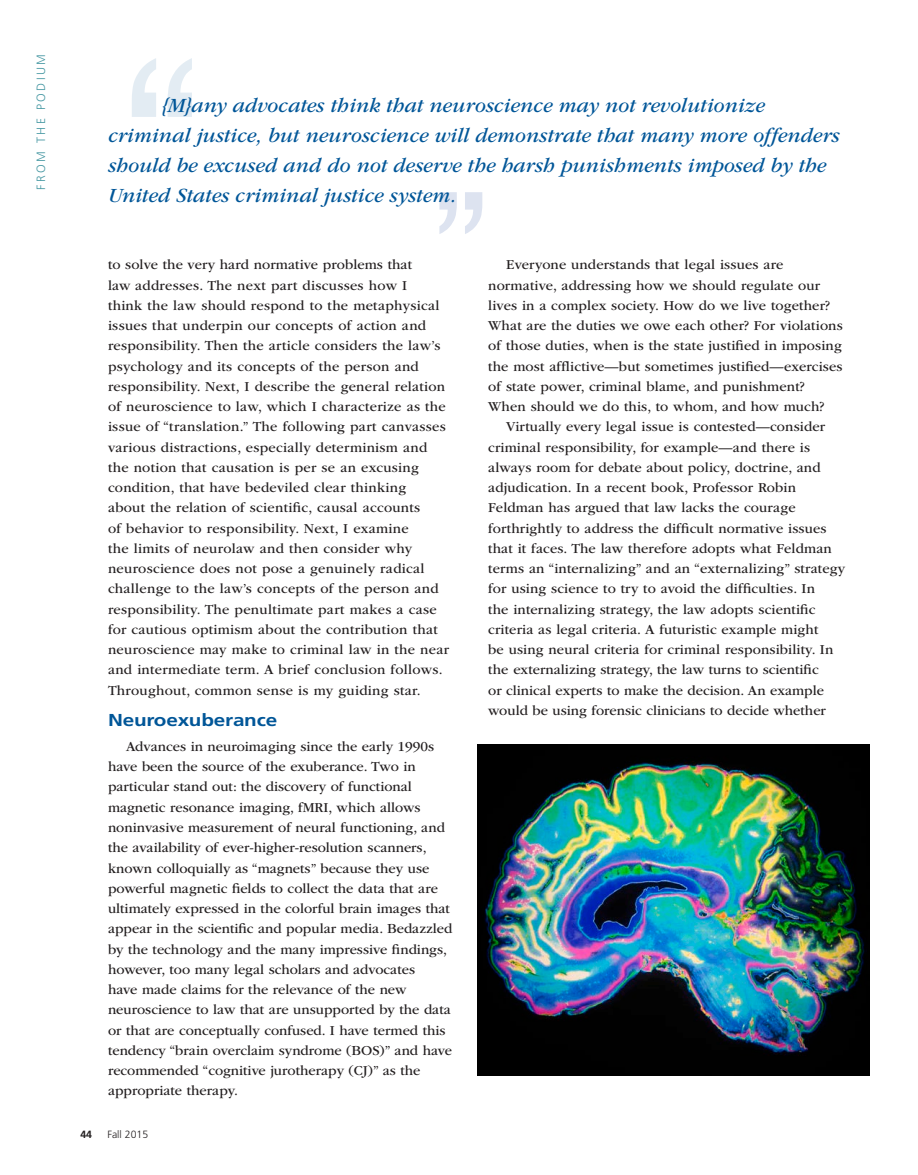
<style>
.page{position:relative;width:918px;height:1175px;background:#fff}
.page>*{position:absolute;margin:0;border:0;box-sizing:border-box;transform-origin:0 0}
.large_quote_italic_2{font:italic 21px/30px "ITC Garamond Std";color:#015698}
.subhead_f12{font:700 17.25px "Frutiger LT Std";letter-spacing:-.01em;color:#015698;scale:1.2 1}
.Body_GB{font:14.25px/20.2px "ITC Garamond Std";letter-spacing:.01em;color:#231f20}
.Section_heading_righ{font:300 12px "Frutiger LT Std";letter-spacing:.2em;color:#4597a2}
.t1{font:300 10.5px "Frutiger LT Std";color:#231f20}
.t2{font:700 10.5px "Frutiger LT Std";color:#231f20}
</style>
<div class="page">
<img style="left:477px;top:744px;width:393px;height:331px">
<svg style="left:132px;top:58px;width:60px;height:59px"></svg>
<svg style="left:439px;top:192px;width:43px;height:42px"></svg>
<p class="Section_heading_righ" style="left:34px;top:190px;width:137px;rotate:-90deg">FROM THE PODIUM</p>
<p class="large_quote_italic_2" style="left:108px;top:91px;width:733px;text-indent:54px">{M}any advocates think that neuroscience may not revolutionize criminal justice, but neuroscience will demonstrate that many more offenders should be excused and do not deserve the harsh punishments imposed by the United States criminal justice system.</p>
<p class="Body_GB" style="left:108px;top:255px;width:343px">to solve the very hard normative problems that<br>law addresses. The next part discusses how I<br>think the law should respond to the metaphysical issues that underpin our concepts of action and responsibility. Then the article considers the law’s psychology and its concepts of the person and responsibility. Next, I describe the general relation of neuroscience to law, which I characterize as the issue of “translation.” The following part canvasses various distractions, especially determinism and the notion that causation is per se an excusing condition, that have bedeviled clear thinking<br>about the relation of scientific, causal accounts<br>of behavior to responsibility. Next, I examine<br>the limits of neurolaw and then consider why neuroscience does not pose a genuinely radical challenge to the law’s concepts of the person and responsibility. The penultimate part makes a case for cautious optimism about the contribution that neuroscience may make to criminal law in the near and intermediate term. A brief conclusion follows.<br>Throughout, common sense is my guiding star.</p>
<p class="subhead_f12" style="left:108px;top:710px;width:143px">Neuroexuberance</p>
<p class="Body_GB" style="left:108px;top:736px;width:346px;text-indent:18px">Advances in neuroimaging since the early 1990s have been the source of the exuberance. Two in particular stand out: the discovery of functional magnetic resonance imaging, fMRI, which allows noninvasive measurement of neural functioning, and the availability of ever-higher-resolution scanners, known colloquially as “magnets” because they use powerful magnetic fields to collect the data that are ultimately expressed in the colorful brain images that appear in the scientific and popular media. Bedazzled by the technology and the many impressive findings, however, too many legal scholars and advocates<br>have made claims for the relevance of the new neuroscience to law that are unsupported by the data or that are conceptually confused. I have termed this tendency “brain overclaim syndrome (BOS)” and have recommended “cognitive jurotherapy (CJ)” as the appropriate therapy.</p>
<p class="t2" style="left:80px;top:1128px;width:13px">44</p>
<p class="t1" style="left:107px;top:1128px;width:42px">Fall 2015</p>
<p class="Body_GB" style="left:488px;top:255px;width:356px;text-indent:18px">Everyone understands that legal issues are normative, addressing how we should regulate our lives in a complex society. How do we live together?<br>What are the duties we owe each other? For violations of those duties, when is the state justified in imposing the most afflictive—but sometimes justified—exercises of state power, criminal blame, and punishment?<br>When should we do this, to whom, and how much?</p>
<p class="Body_GB" style="left:488px;top:417px;width:358px;text-indent:18px">Virtually every legal issue is contested—consider criminal responsibility, for example—and there is always room for debate about policy, doctrine, and adjudication. In a recent book, Professor Robin Feldman has argued that law lacks the courage forthrightly to address the difficult normative issues that it faces. The law therefore adopts what Feldman terms an “internalizing” and an “externalizing” strategy for using science to try to avoid the difficulties. In<br>the internalizing strategy, the law adopts scientific criteria as legal criteria. A futuristic example might<br>be using neural criteria for criminal responsibility. In the externalizing strategy, the law turns to scientific<br>or clinical experts to make the decision. An example would be using forensic clinicians to decide whether</p>
</div>
